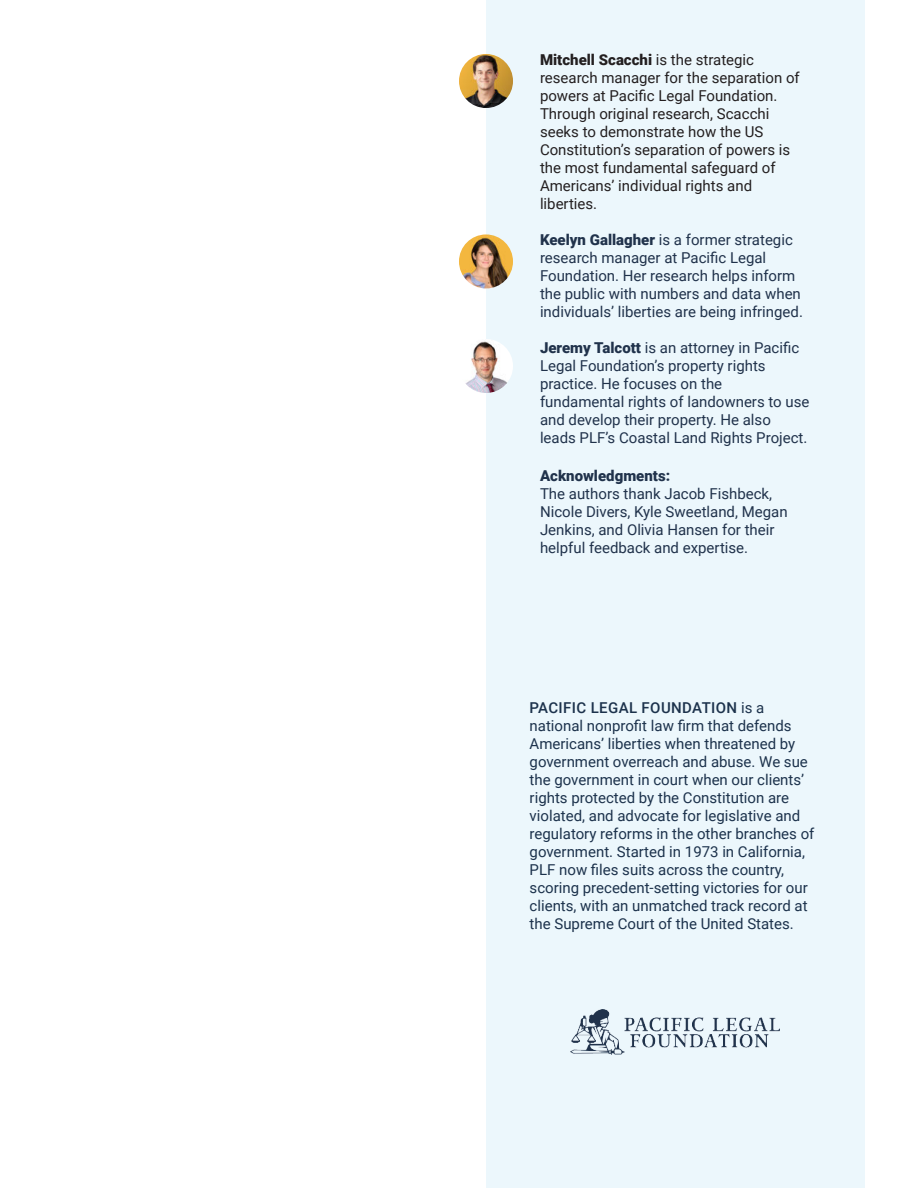
<style>
.page{position:relative;width:918px;height:1188px;background:#fff}
.page>*{position:absolute;margin:0;border:0;box-sizing:border-box;transform-origin:0 0}
.t1{font:15px/18px "Roboto";color:#20324b}
.t2{font:15px/18px "Roboto";color:#1c324c}
.t3{font:15px/18px "Roboto";color:#231f20}
.t4{font:900 15px "Roboto";color:#20324b}
.s1{font-weight:900}
.s2{font-weight:500}
</style>
<div class="page">
<div style="left:486px;top:0;width:378px;height:1188px;background:#ecf7fc"></div>
<img style="left:459px;top:54px;width:54px;height:54px;border-radius:50%">
<img style="left:459px;top:234px;width:54px;height:54px;border-radius:50%">
<img style="left:459px;top:339px;width:54px;height:54px;border-radius:50%">
<img style="left:570px;top:1010px;width:210px;height:44px">
<p class="t3" style="left:540px;top:50px;width:261px"><span class="s1">Mitchell Scacchi</span> is the strategic research manager for the separation of powers at Pacific Legal Foundation.<br>Through original research, Scacchi seeks to demonstrate how the US Constitution’s separation of powers is the most fundamental safeguard of Americans’ individual rights and liberties.</p>
<p class="t1" style="left:540px;top:230px;width:264px"><span class="s1">Keelyn Gallagher</span> is a former strategic research manager at Pacific Legal Foundation. Her research helps inform the public with numbers and data when individuals’ liberties are being infringed.</p>
<p class="t1" style="left:540px;top:338px;width:271px"><span class="s1">Jeremy Talcott</span> is an attorney in Pacific Legal Foundation’s property rights practice. He focuses on the fundamental rights of landowners to use and develop their property. He also leads PLF’s Coastal Land Rights Project.</p>
<p class="t4" style="left:540px;top:465px;width:132px">Acknowledgments:</p>
<p class="t1" style="left:540px;top:484px;width:249px">The authors thank Jacob Fishbeck, Nicole Divers, Kyle Sweetland, Megan Jenkins, and Olivia Hansen for their helpful feedback and expertise.</p>
<p class="t2" style="left:530px;top:698px;width:286px"><span class="s2">PACIFIC LEGAL FOUNDATION</span> is a national nonprofit law firm that defends Americans’ liberties when threatened by government overreach and abuse. We sue the government in court when our clients’ rights protected by the Constitution are violated, and advocate for legislative and regulatory reforms in the other branches of government. Started in 1973 in California, PLF now files suits across the country, scoring precedent-setting victories for our clients, with an unmatched track record at the Supreme Court of the United States.</p>
</div>
